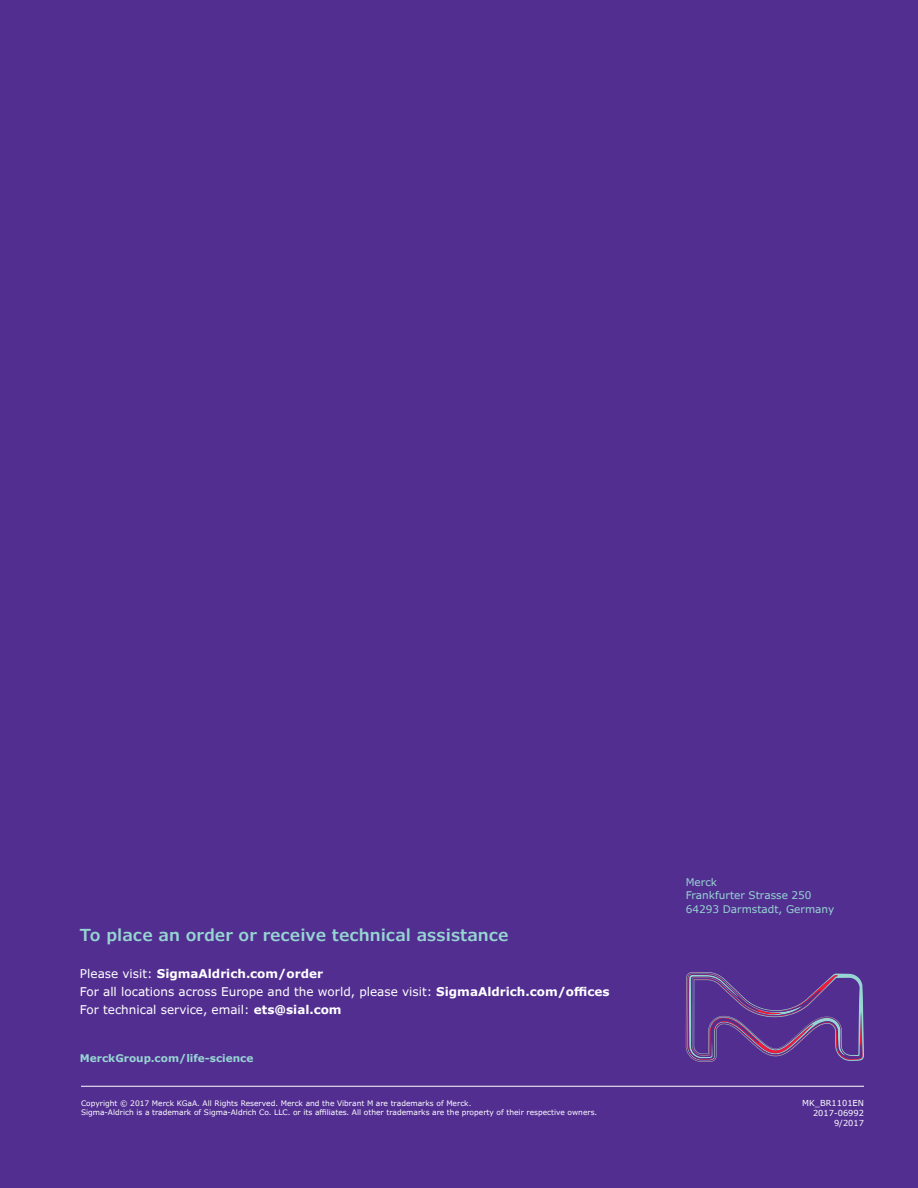
<style>
.page{position:relative;width:918px;height:1188px;background:#522e91}
.page>*{position:absolute;margin:0;border:0;box-sizing:border-box;transform-origin:0 0}
.t1{font:600 16.5px "Verdana Pro";color:#96d5d2}
.t2{font:12px/18px "Verdana Pro";color:#fff}
.t3{font:10.5px/13.5px "Verdana Pro";color:#96d5d2}
.t4{font:700 10.5px "Verdana Pro";color:#96d5d2}
.t5{font:8.25px/9.9px "Verdana Pro";color:#fff;text-align:right}
.t6{font:7.5px/9px "Verdana Pro";color:#fff}
.s1{font-weight:700}
</style>
<div class="page">
<hr style="left:81px;top:1086px;width:783px;height:1px;background:#fff">
<svg style="left:686px;top:972px;width:178px;height:90px"></svg>
<h1 class="t1" style="left:80px;top:924px;width:430px">To place an order or receive technical assistance</h1>
<h2 class="t2" style="left:80px;top:965px;width:531px">Please visit: <span class="s1">SigmaAldrich.com/order<br></span>For all locations across Europe and the world, please visit: <span class="s1">SigmaAldrich.com/offices<br></span>For technical service, email: <span class="s1">ets@sial.com</span></h2>
<h3 class="t4" style="left:80px;top:1051px;width:175px">MerckGroup.com/life-science</h3>
<p class="t6" style="left:81px;top:1098px;width:518px">Copyright © 2017 Merck KGaA. All Rights Reserved. Merck and the Vibrant M are trademarks of Merck.<br>Sigma-Aldrich is a trademark of Sigma-Aldrich Co. LLC. or its affiliates. All other trademarks are the property of their respective owners.</p>
<h3 class="t3" style="left:686px;top:875px;width:150px">Merck<br>Frankfurter Strasse 250<br>64293 Darmstadt, Germany</h3>
<p class="t5" style="left:802px;top:1098px;width:63px">MK_BR1101EN<br>2017-06992<br>9/2017</p>
</div>
